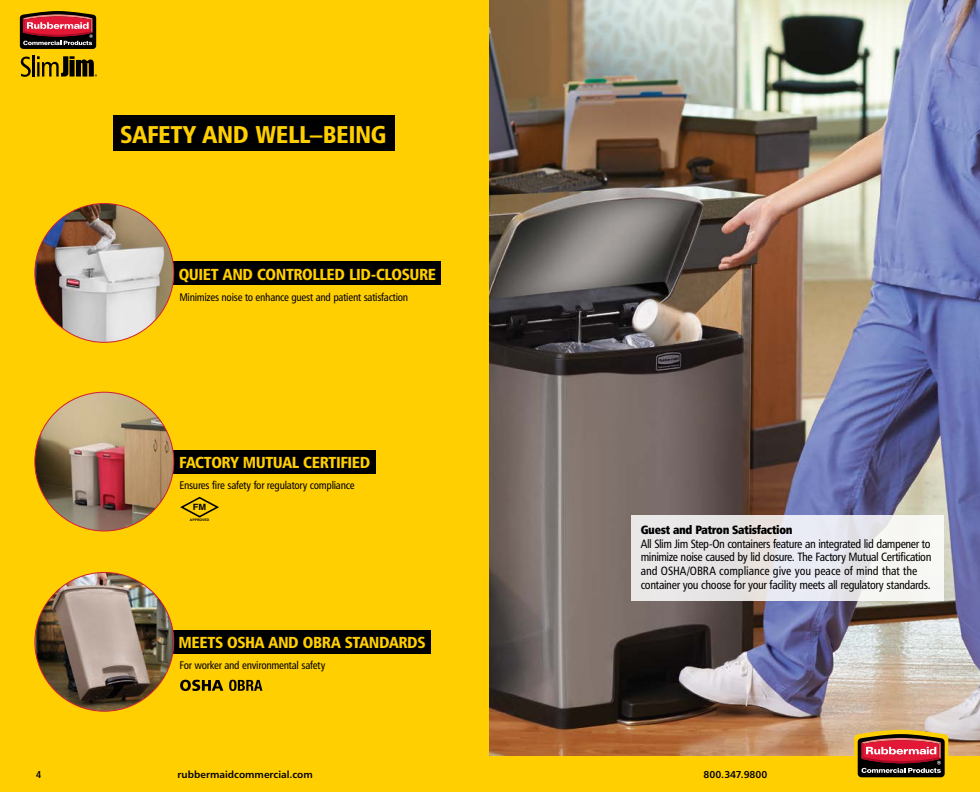
<style>
.page{position:relative;width:980px;height:792px;background:#fff}
.page>*{position:absolute;margin:0;border:0;box-sizing:border-box;transform-origin:0 0}
.t1{font:24.3px "Humanist 777 BT Black Condensed B";letter-spacing:-.015em;color:#ffcf01}
.t2{font:16px "Humanist 777 BT Black Condensed B";letter-spacing:-.025em;color:#ffcf01}
.t3{font:12px/13.9px "Humanist 777 BT Roman Condensed B";letter-spacing:-.03em;color:#000}
.t4{font:12px "Humanist 777 BT Extra Black Cond B";letter-spacing:-.025em;color:#000}
.t5{font:11px "Humanist 777 BT Roman Condensed B";letter-spacing:-.025em;color:#000}
.t6{font:10px "Humanist 777 BT Bold B";color:#000}
.t7{font:10px "Humanist 777 BT Bold Condensed B";color:#000}
.t8{font:700 8.6px "Helvetica";color:#000;scale:1.08 1}
.t9{font:700 3.3px "Helvetica";color:#000}
</style>
<div class="page">
<div style="left:0;top:0;width:490px;height:792px;background:#ffcf01"></div>
<img style="left:490px;top:0;width:489px;height:756px">
<div style="left:0;top:756px;width:979px;height:36px;background:#ffcf01"></div>
<div style="left:113px;top:115px;width:282px;height:36px;background:#000"></div>
<div style="left:149px;top:261px;width:291px;height:24px;background:#000"></div>
<img style="left:35px;top:204px;width:139px;height:138px;border-radius:69px">
<div style="left:149px;top:450px;width:227px;height:24px;background:#000"></div>
<img style="left:35px;top:392px;width:139px;height:139px;border-radius:69px">
<div style="left:148px;top:630px;width:283px;height:24px;background:#000"></div>
<img style="left:35px;top:572px;width:139px;height:139px;border-radius:69px">
<svg style="left:19px;top:11px;width:78px;height:66px"></svg>
<svg style="left:853px;top:730px;width:95px;height:48px;background:#975035"></svg>
<div style="left:631px;top:516px;width:312px;height:85px;background:linear-gradient(to right,#e4e1e2,#f2f2f3)"></div>
<svg style="left:180px;top:497px;width:39px;height:21px"></svg>
<svg style="left:180px;top:680px;width:43px;height:11px"></svg>
<svg style="left:229px;top:680px;width:33px;height:11px"></svg>
<h1 class="t1" style="left:120px;top:119px;width:268px">SAFETY AND WELL–BEING</h1>
<h2 class="t2" style="left:179px;top:264px;width:259px">QUIET AND CONTROLLED LID-CLOSURE</h2>
<p class="t5" style="left:179px;top:290px;width:230px">Minimizes noise to enhance guest and patient satisfaction</p>
<h2 class="t2" style="left:179px;top:452px;width:193px">FACTORY MUTUAL CERTIFIED</h2>
<p class="t5" style="left:179px;top:478px;width:176px">Ensures fire safety for regulatory compliance</p>
<p class="t8" style="left:193px;top:500px;width:14px">FM</p>
<p class="t9" style="left:190px;top:517px;width:21px">APPROVED</p>
<h2 class="t2" style="left:178px;top:632px;width:248px">MEETS OSHA AND OBRA STANDARDS</h2>
<p class="t5" style="left:179px;top:659px;width:147px">For worker and environmental safety</p>
<p class="t4" style="left:640px;top:522px;width:153px">Guest and Patron Satisfaction</p>
<p class="t3" style="left:640px;top:536px;width:292px">All Slim Jim Step-On containers feature an integrated lid dampener to minimize noise caused by lid closure. The Factory Mutual Certification and OSHA/OBRA compliance give you peace of mind that the container you choose for your facility meets all regulatory standards.</p>
<p class="t6" style="left:177px;top:768px;width:137px">rubbermaidcommercial.com</p>
<p class="t7" style="left:36px;top:769px;width:7px">4</p>
<p class="t6" style="left:703px;top:768px;width:66px">800.347.9800</p>
</div>
